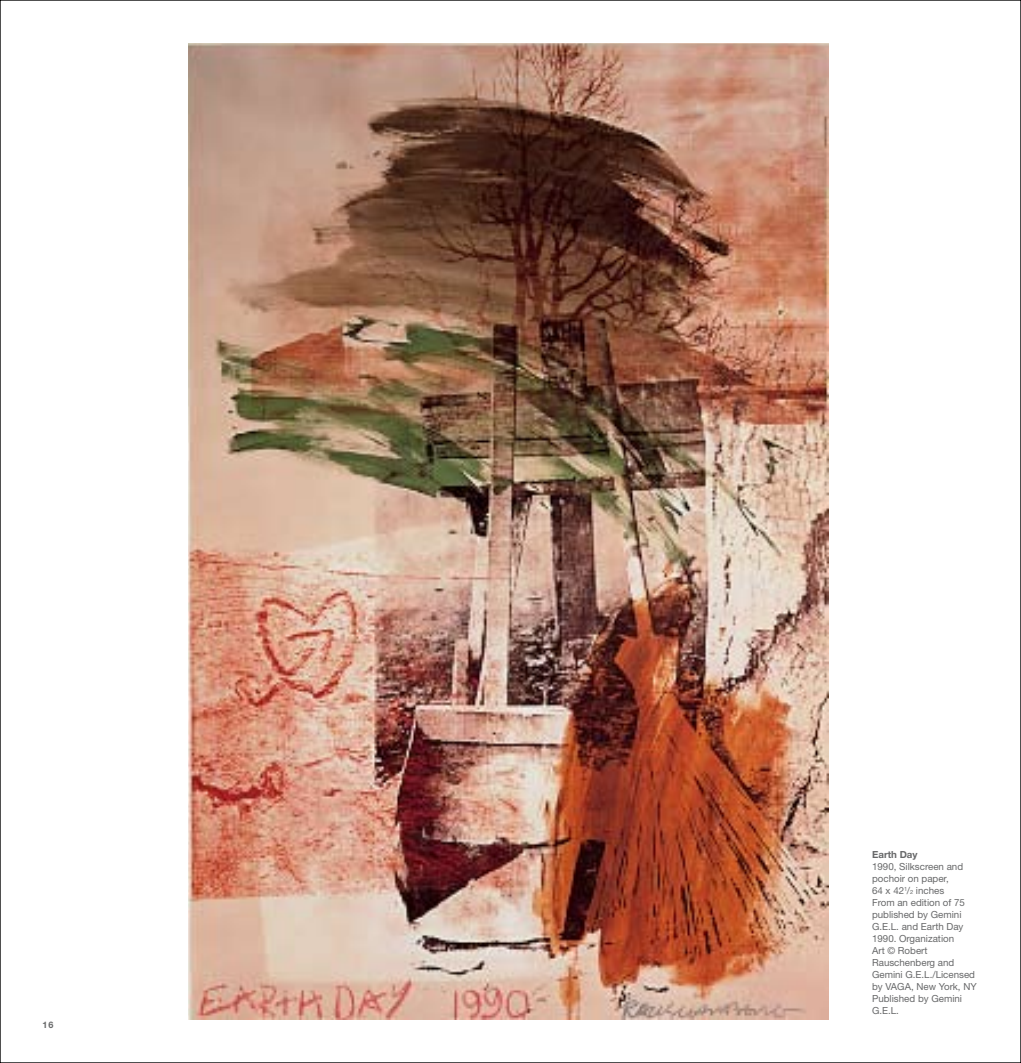
<style>
.page{position:relative;width:1021px;height:1063px;background:#fff}
.page>*{position:absolute;margin:0;border:0;box-sizing:border-box;transform-origin:0 0}
.t1{font:9.75px/12px "Helvetica Neue";color:#676869}
.t2{font:700 9.75px "Helvetica Neue";color:#676869}
.t3{font:700 9px "Helvetica Neue";color:#676869}
.s1{font-size:5.7px}
</style>
<div class="page">
<svg style="left:1020px;top:0;width:1px;height:1063px"></svg>
<img style="left:189px;top:44px;width:640px;height:976px">
<p class="t3" style="left:43px;top:1019px;width:7px">16</p>
<p class="t2" style="left:872px;top:849px;width:47px">Earth Day</p>
<p class="t1" style="left:872px;top:860px;width:106px">1990, Silkscreen and pochoir on paper,<br>64 x 42<sup>1</sup>/<span class="s1">2</span> inches<br>From an edition of 75 published by Gemini<br>G.E.L. and Earth Day<br>1990. Organization<br>Art © Robert<br>Rauschenberg and<br>Gemini G.E.L./Licensed by VAGA, New York, NY<br>Published by Gemini<br>G.E.L.</p>
</div>
